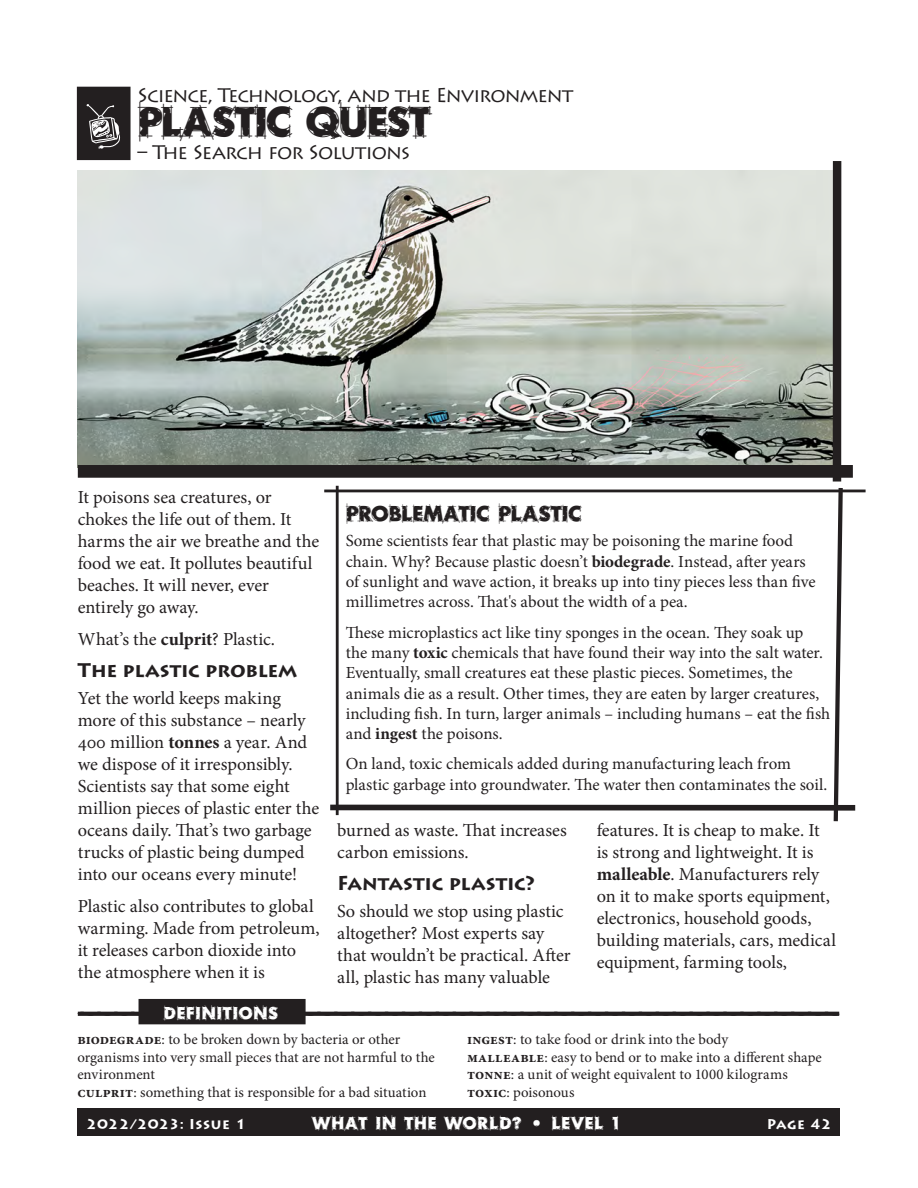
<style>
.page{position:relative;width:918px;height:1188px;background:#fff}
.page>*{position:absolute;margin:0;border:0;box-sizing:border-box;transform-origin:0 0}
.t1{font:40.95px "Rough Draft";letter-spacing:-.015em;color:#231f20}
.t2{font:21.15px "Rough Draft";letter-spacing:.005em;color:#231f20}
.t3{font:19.8px "Lithos Pro";letter-spacing:-.05em;color:#231f20}
.t4{font:700 19.8px "Lithos Pro";letter-spacing:-.01em;color:#231f20}
.t5{font:18.3px/22px "Minion Pro";letter-spacing:-.005em;color:#231f20}
.t6{font:16.95px/20.4px "Minion Pro";color:#231f20}
.t7{font:16.95px "Rough Draft";letter-spacing:.06em;color:#fff}
.t8{font:14.85px/17.7px "Minion Pro";color:#231f20}
.t9{font:700 14.1px "Lithos Pro";letter-spacing:.005em;color:#fff}
.s1{font-weight:700}
</style>
<div class="page">
<div style="left:78px;top:1108px;width:762px;height:28px;background:#231f20"></div>
<img style="left:78px;top:170px;width:755px;height:295px">
<div style="left:77px;top:87px;width:54px;height:73px;background:#231f20"></div>
<div style="left:139px;top:999px;width:167px;height:25px;background:#231f20"></div>
<svg style="left:77px;top:1010px;width:763px;height:7px"></svg>
<div style="left:833px;top:161px;width:8px;height:321px;background:#231f20"></div>
<div style="left:78px;top:465px;width:775px;height:13px;background:#231f20"></div>
<svg style="left:87px;top:104px;width:33px;height:45px"></svg>
<hr style="left:324px;top:490px;width:542px;height:2px;background:#231f20">
<svg style="left:831px;top:488px;width:14px;height:334px"></svg>
<div style="left:330px;top:805px;width:525px;height:6px;background:#231f20"></div>
<hr style="left:336px;top:486px;width:3px;height:329px;background:#231f20">
<p class="t3" style="left:138px;top:84px;width:437px">Science, Technology, and the Environment</p>
<h1 class="t1" style="left:138px;top:95px;width:294px">PLASTIC QUEST</h1>
<p class="t3" style="left:138px;top:140px;width:274px">– The Search for Solutions</p>
<p class="t5" style="left:78px;top:488px;width:243px">It poisons sea creatures, or chokes the life out of them. It harms the air we breathe and the food we eat. It pollutes beautiful beaches. It will never, ever entirely go away.</p>
<p class="t5" style="left:78px;top:630px;width:199px">What’s the <span class="s1">culprit</span>? Plastic.</p>
<p class="t4" style="left:78px;top:659px;width:221px">The plastic problem</p>
<p class="t5" style="left:78px;top:689px;width:243px">Yet the world keeps making more of this substance – nearly<br>400 million <span class="s1">tonnes</span> a year. And we dispose of it irresponsibly.<br>Scientists say that some eight million pieces of plastic enter the oceans daily. That’s two garbage trucks of plastic being dumped into our oceans every minute!</p>
<p class="t5" style="left:78px;top:897px;width:243px">Plastic also contributes to global warming. Made from petroleum, it releases carbon dioxide into the atmosphere when it is</p>
<p class="t2" style="left:346px;top:500px;width:237px">PROBLEMATIC PLASTIC</p>
<p class="t6" style="left:346px;top:532px;width:471px">Some scientists fear that plastic may be poisoning the marine food chain. Why? Because plastic doesn’t <span class="s1">biodegrade</span>. Instead, after years of sunlight and wave action, it breaks up into tiny pieces less than five millimetres across. That's about the width of a pea.</p>
<p class="t6" style="left:346px;top:623px;width:486px">These microplastics act like tiny sponges in the ocean. They soak up<br>the many <span class="s1">toxic</span> chemicals that have found their way into the salt water.<br>Eventually, small creatures eat these plastic pieces. Sometimes, the animals die as a result. Other times, they are eaten by larger creatures, including fish. In turn, larger animals – including humans – eat the fish and <span class="s1">ingest</span> the poisons.</p>
<p class="t6" style="left:346px;top:755px;width:483px">On land, toxic chemicals added during manufacturing leach from plastic garbage into groundwater. The water then contaminates the soil.</p>
<p class="t5" style="left:337px;top:821px;width:231px">burned as waste. That increases carbon emissions.</p>
<p class="t4" style="left:337px;top:872px;width:200px">Fantastic plastic?</p>
<p class="t5" style="left:337px;top:902px;width:235px">So should we stop using plastic altogether? Most experts say that wouldn’t be practical. After all, plastic has many valuable</p>
<p class="t5" style="left:597px;top:821px;width:241px">features. It is cheap to make. It<br>is strong and lightweight. It is <span class="s1">malleable</span>. Manufacturers rely on it to make sports equipment, electronics, household goods, building materials, cars, medical equipment, farming tools,</p>
<p class="t7" style="left:164px;top:1002px;width:116px">DEFINITIONS</p>
<p class="t8" style="left:77px;top:1032px;width:359px"><span class="s1">biodegrade</span>: to be broken down by bacteria or other organisms into very small pieces that are not harmful to the environment<br><span class="s1">culprit</span>: something that is responsible for a bad situation</p>
<p class="t8" style="left:467px;top:1032px;width:356px"><span class="s1">ingest</span>: to take food or drink into the body<br><span class="s1">malleable</span>: easy to bend or to make into a different shape <span class="s1">tonne</span>: a unit of weight equivalent to 1000 kilograms <span class="s1">toxic</span>: poisonous</p>
<p class="t9" style="left:86px;top:1116px;width:161px">2022/2023: Issue 1</p>
<p class="t7" style="left:313px;top:1112px;width:309px">WHAT IN THE WORLD? • LEVEL 1</p>
<p class="t9" style="left:767px;top:1116px;width:67px">Page 42</p>
</div>
